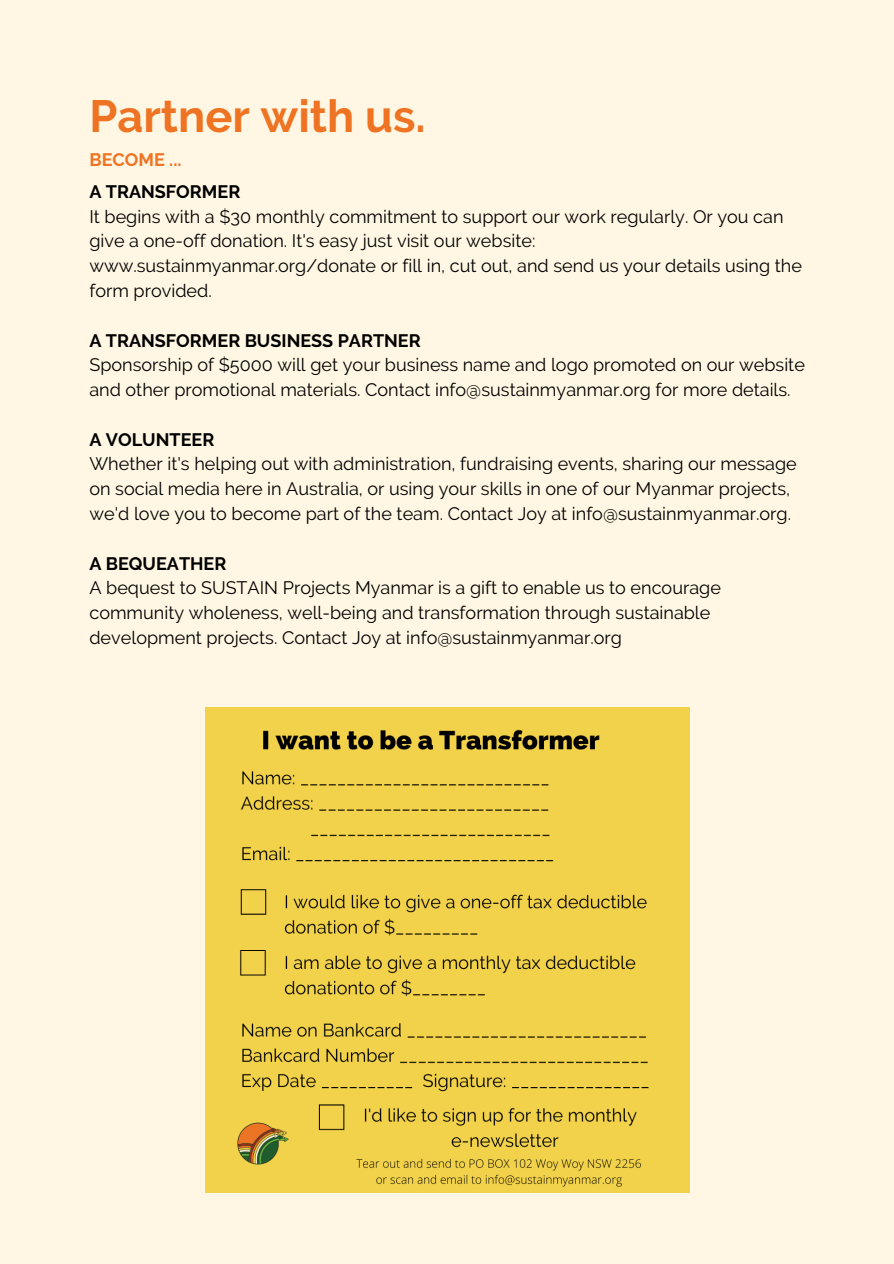
<style>
.page{position:relative;width:894px;height:1264px;background:#fff}
.page>*{position:absolute;margin:0;border:0;box-sizing:border-box;transform-origin:0 0}
.t1{font:700 45px "Raleway";color:#ee7323}
.t2{font:18px/24.8px "Raleway";color:#000}
.t3{font:700 18px "Raleway";color:#000}
.t4{font:700 18px "Raleway";color:#ee7323}
</style>
<div class="page">
<div style="left:0;top:0;width:893px;height:1263px;background:#fff7e3"></div>
<img style="left:205px;top:708px;width:484px;height:484px">
<h1 class="t1" style="left:89px;top:90px;width:337px">Partner with us.</h1>
<p class="t4" style="left:89px;top:149px;width:93px">BECOME ...</p>
<p class="t3" style="left:89px;top:181px;width:152px">A TRANSFORMER</p>
<p class="t2" style="left:89px;top:204px;width:713px">It begins with a $30 monthly commitment to support our work regularly. Or you can give a one-off donation. It's easy just visit our website: www.sustainmyanmar.org/donate or fill in, cut out, and send us your details using the form provided.</p>
<p class="t3" style="left:89px;top:329px;width:333px">A TRANSFORMER BUSINESS PARTNER</p>
<p class="t2" style="left:89px;top:352px;width:716px">Sponsorship of $5000 will get your business name and logo promoted on our website and other promotional materials. Contact info@sustainmyanmar.org for more details.</p>
<p class="t3" style="left:89px;top:429px;width:126px">A VOLUNTEER</p>
<p class="t2" style="left:89px;top:452px;width:708px">Whether it's helping out with administration, fundraising events, sharing our message on social media here in Australia, or using your skills in one of our Myanmar projects, we'd love you to become part of the team. Contact Joy at info@sustainmyanmar.org.</p>
<p class="t3" style="left:89px;top:552px;width:138px">A BEQUEATHER</p>
<p class="t2" style="left:89px;top:575px;width:632px">A bequest to SUSTAIN Projects Myanmar is a gift to enable us to encourage community wholeness, well-being and transformation through sustainable development projects. Contact Joy at info@sustainmyanmar.org</p>
</div>
